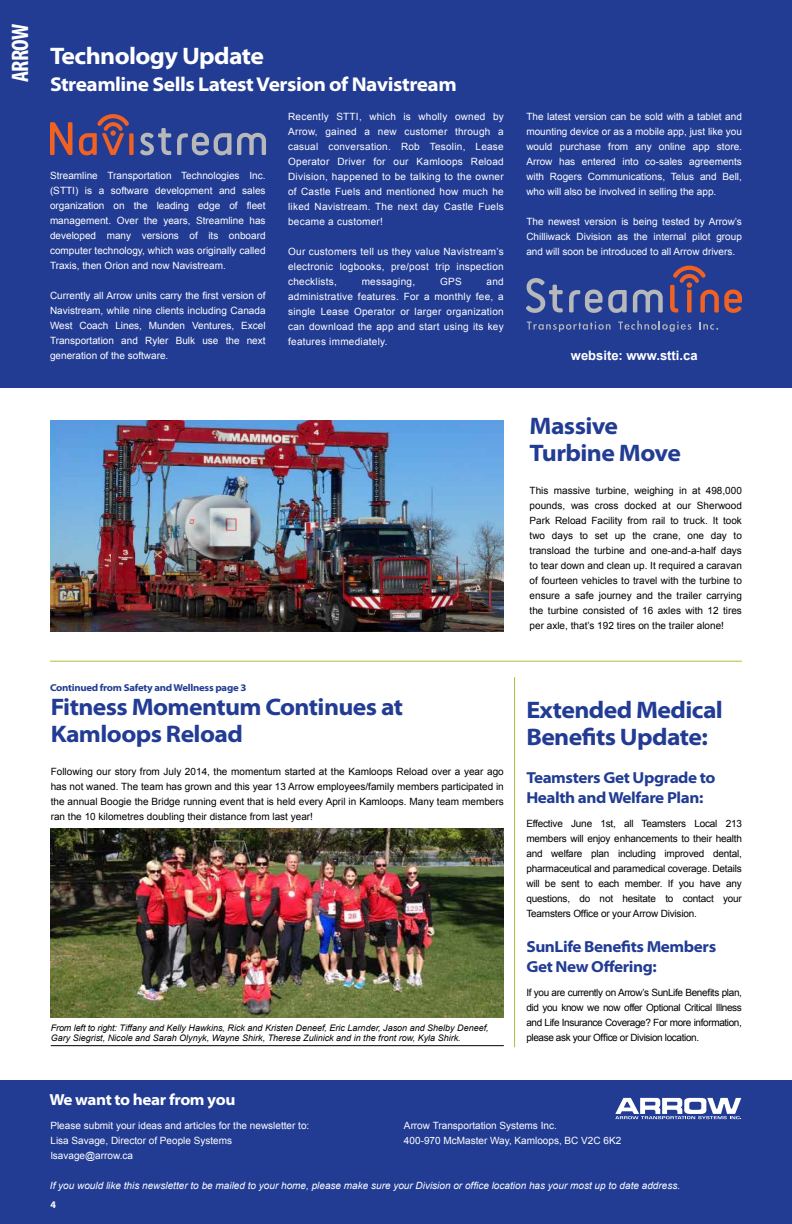
<style>
.page{position:relative;width:792px;height:1224px;background:#fff}
.page>*{position:absolute;margin:0;border:0;box-sizing:border-box;transform-origin:0 0}
.t1{font:700 semi-expanded 24px/27px "Myriad Pro";letter-spacing:-.025em;color:#223c94}
.t2{font:700 semi-expanded 24px "Myriad Pro";letter-spacing:-.025em;color:#fff}
.t3{font:700 condensed 24px "Myriad Pro";letter-spacing:-.025em;color:#fff}
.t4{font:700 semi-expanded 20px "Myriad Pro";letter-spacing:-.025em;color:#fff}
.t5{font:700 semi-expanded 16px/20px "Myriad Pro";letter-spacing:-.025em;color:#223c94}
.t6{font:700 semi-expanded 16px "Myriad Pro";letter-spacing:-.025em;color:#fff}
.t7{font:700 13px "Arial";color:#fff}
.t8{font:10px/15px "Arial";color:#fff;text-align:justify}
.t9{font:10px/15px "Arial";letter-spacing:-.01em;color:#000;text-align:justify}
.t10{font:italic 10px "Arial";color:#fff}
.t11{font:700 semi-expanded 10px "Myriad Pro";letter-spacing:-.025em;color:#223c94}
.t12{font:10px "Arial";letter-spacing:.025em;color:#fff}
.t13{font:700 10px "Myriad Pro";color:#fff}
.t14{font:italic 9px/10px "Arial";color:#000}
</style>
<div class="page">
<div style="left:0;top:1080px;width:792px;height:144px;background:#223c94"></div>
<div style="left:0;top:0;width:792px;height:388px;background:#223c94"></div>
<hr style="left:514px;top:677px;width:1px;height:370px;background:#abbc42">
<hr style="left:50px;top:661px;width:692px;height:1px;background:#abbc42">
<svg style="left:615px;top:1097px;width:127px;height:23px"></svg>
<svg style="left:527px;top:321px;width:84px;height:11px"></svg>
<svg style="left:618px;top:321px;width:73px;height:11px"></svg>
<svg style="left:699px;top:322px;width:19px;height:8px"></svg>
<svg style="left:633px;top:290px;width:30px;height:23px"></svg>
<svg style="left:526px;top:278px;width:37px;height:35px"></svg>
<svg style="left:569px;top:290px;width:58px;height:23px"></svg>
<svg style="left:670px;top:266px;width:72px;height:47px"></svg>
<img style="left:51px;top:421px;width:453px;height:210px">
<img style="left:51px;top:829px;width:453px;height:189px">
<hr style="left:51px;top:1045px;width:453px;height:1px;background:#000">
<svg style="left:50px;top:122px;width:22px;height:33px"></svg>
<svg style="left:140px;top:128px;width:31px;height:27px"></svg>
<svg style="left:177px;top:133px;width:89px;height:22px"></svg>
<svg style="left:79px;top:114px;width:55px;height:41px"></svg>
<h1 class="t3" style="left:5px;top:82px;width:60px;rotate:-90deg">ARROW</h1>
<h1 class="t2" style="left:50px;top:43px;width:216px">Technology Update</h1>
<h2 class="t4" style="left:50px;top:73px;width:408px">Streamline Sells Latest Version of Navistream</h2>
<p class="t8" style="left:50px;top:168px;width:217px">Streamline Transportation Technologies Inc. (STTI) is a software development and sales organization on the leading edge of fleet management. Over the years, Streamline has developed many versions of its onboard computer technology, which was originally called Traxis, then Orion and now Navistream.</p>
<p class="t8" style="left:50px;top:288px;width:217px">Currently all Arrow units carry the first version of Navistream, while nine clients including Canada West Coach Lines, Munden Ventures, Excel Transportation and Ryler Bulk use the next generation of the software.</p>
<p class="t8" style="left:288px;top:109px;width:217px">Recently STTI, which is wholly owned by Arrow, gained a new customer through a casual conversation. Rob Tesolin, Lease Operator Driver for our Kamloops Reload Division, happened to be talking to the owner of Castle Fuels and mentioned how much he liked Navistream. The next day Castle Fuels became a customer!</p>
<p class="t8" style="left:288px;top:244px;width:217px">Our customers tell us they value Navistream’s electronic logbooks, pre/post trip inspection checklists,</p>
<p class="t12" style="left:362px;top:275px;width:55px">messaging,</p>
<p class="t8" style="left:440px;top:274px;width:23px">GPS</p>
<p class="t8" style="left:288px;top:274px;width:217px;text-indent:198px">and administrative features. For a monthly fee, a single Lease Operator or larger organization can download the app and start using its key features immediately.</p>
<p class="t8" style="left:526px;top:109px;width:217px">The latest version can be sold with a tablet and mounting device or as a mobile app, just like you would purchase from any online app store.<br>Arrow has entered into co-sales agreements with Rogers Communications, Telus and Bell, who will also be involved in selling the app.</p>
<p class="t8" style="left:526px;top:214px;width:217px">The newest version is being tested by Arrow’s Chilliwack Division as the internal pilot group and will soon be introduced to all Arrow drivers.</p>
<h3 class="t7" style="left:571px;top:347px;width:128px">website: www.stti.ca</h3>
<p class="t11" style="left:50px;top:682px;width:198px">Continued from Safety and Wellness page 3</p>
<h1 class="t1" style="left:51px;top:693px;width:354px">Fitness Momentum Continues at<br>Kamloops Reload</h1>
<p class="t9" style="left:51px;top:764px;width:455px">Following our story from July 2014, the momentum started at the Kamloops Reload over a year ago has not waned. The team has grown and this year 13 Arrow employees/family members participated in the annual Boogie the Bridge running event that is held every April in Kamloops. Many team members ran the 10 kilometres doubling their distance from last year!</p>
<p class="t14" style="left:51px;top:1023px;width:440px">From left to right: Tiffany and Kelly Hawkins, Rick and Kristen Deneef, Eric Larnder, Jason and Shelby Deneef,<br>Gary Siegrist, Nicole and Sarah Olynyk, Wayne Shirk, Therese Zulinick and in the front row, Kyla Shirk.</p>
<h1 class="t1" style="left:530px;top:413px;width:153px">Massive<br>Turbine Move</h1>
<p class="t9" style="left:530px;top:483px;width:214px">This massive turbine, weighing in at 498,000 pounds, was cross docked at our Sherwood Park Reload Facility from rail to truck. It took two days to set up the crane, one day to transload the turbine and one-and-a-half days to tear down and clean up. It required a caravan of fourteen vehicles to travel with the turbine to ensure a safe journey and the trailer carrying the turbine consisted of 16 axles with 12 tires per axle, that’s 192 tires on the trailer alone!</p>
<h1 class="t1" style="left:526px;top:697px;width:198px">Extended Medical<br>Benefits Update:</h1>
<h3 class="t5" style="left:526px;top:768px;width:191px">Teamsters Get Upgrade to<br>Health and Welfare Plan:</h3>
<p class="t9" style="left:526px;top:816px;width:217px">Effective June 1st, all Teamsters Local 213 members will enjoy enhancements to their health and welfare plan including improved dental, pharmaceutical and paramedical coverage. Details will be sent to each member. If you have any questions, do not hesitate to contact your Teamsters Office or your Arrow Division.</p>
<h3 class="t5" style="left:526px;top:937px;width:191px">SunLife Benefits Members<br>Get New Offering:</h3>
<p class="t9" style="left:526px;top:985px;width:217px">If you are currently on Arrow’s SunLife Benefits plan, did you know we now offer Optional Critical Illness and Life Insurance Coverage? For more information, please ask your Office or Division location.</p>
<h3 class="t6" style="left:49px;top:1091px;width:188px">We want to hear from you</h3>
<p class="t8" style="left:50px;top:1119px;width:260px">Please submit your ideas and articles for the newsletter to:</p>
<p class="t8" style="left:404px;top:1119px;width:154px">Arrow Transportation Systems Inc.</p>
<p class="t8" style="left:50px;top:1134px;width:183px">Lisa Savage, Director of People Systems</p>
<p class="t8" style="left:404px;top:1134px;width:219px">400-970 McMaster Way, Kamloops, BC V2C 6K2</p>
<p class="t8" style="left:51px;top:1149px;width:84px">lsavage@arrow.ca</p>
<p class="t10" style="left:50px;top:1179px;width:632px">If you would like this newsletter to be mailed to your home, please make sure your Division or office location has your most up to date address.</p>
<p class="t13" style="left:51px;top:1198px;width:7px">4</p>
</div>
